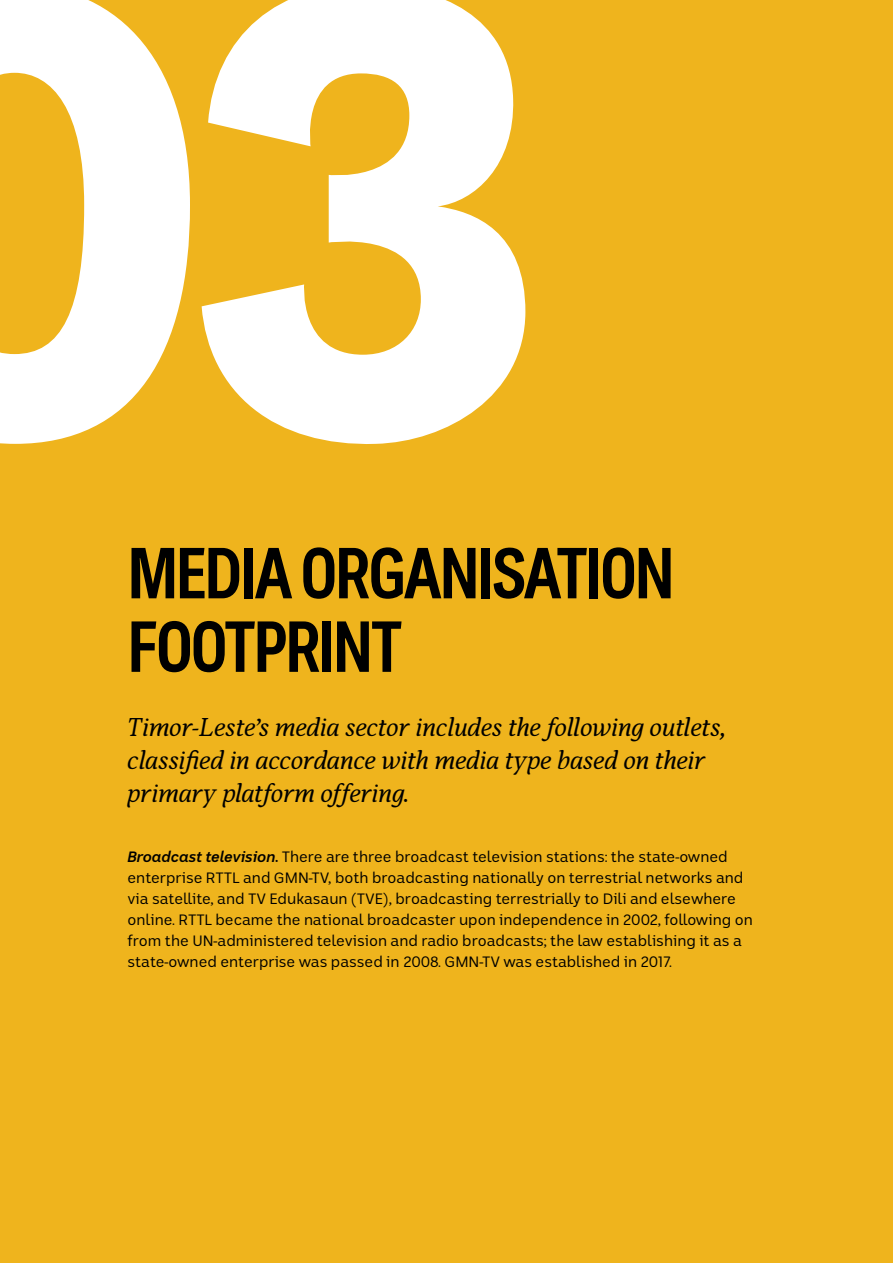
<style>
.page{position:relative;width:893px;height:1263px;background:#fff}
.page>*{position:absolute;margin:0;border:0;box-sizing:border-box;transform-origin:0 0}
.t1{font:900 645px "ABC Sans Nova";color:#fff}
.t2{font:700 condensed 72px/73.5px "ABC Sans";letter-spacing:-.03em;color:#000}
.t3{font:italic 24px/33px "ABC Serif";letter-spacing:.01em;color:#000}
.t4{font:15px/21px "ABC Sans";color:#000}
.s1{font-family:"ABC Sans Nova";font-weight:700;font-style:italic}
</style>
<div class="page">
<div style="left:0;top:0;width:893px;height:1262px;background:#efb41d"></div>
<h2 class="t1" style="left:-172px;top:-184px;width:721px">03</h2>
<h2 class="t2" style="left:128px;top:535px;width:548px">MEDIA ORGANISATION<br>FOOTPRINT</h2>
<p class="t3" style="left:128px;top:710px;width:600px">Timor-Leste’s media sector includes the following outlets, classified in accordance with media type based on their primary platform offering.</p>
<p class="t4" style="left:128px;top:846px;width:627px"><span class="s1">Broadcast television.</span> There are three broadcast television stations: the state-owned enterprise RTTL and GMN-TV, both broadcasting nationally on terrestrial networks and via satellite, and TV Edukasaun (TVE), broadcasting terrestrially to Dili and elsewhere online. RTTL became the national broadcaster upon independence in 2002, following on from the UN-administered television and radio broadcasts; the law establishing it as a state-owned enterprise was passed in 2008. GMN-TV was established in 2017.</p>
</div>
